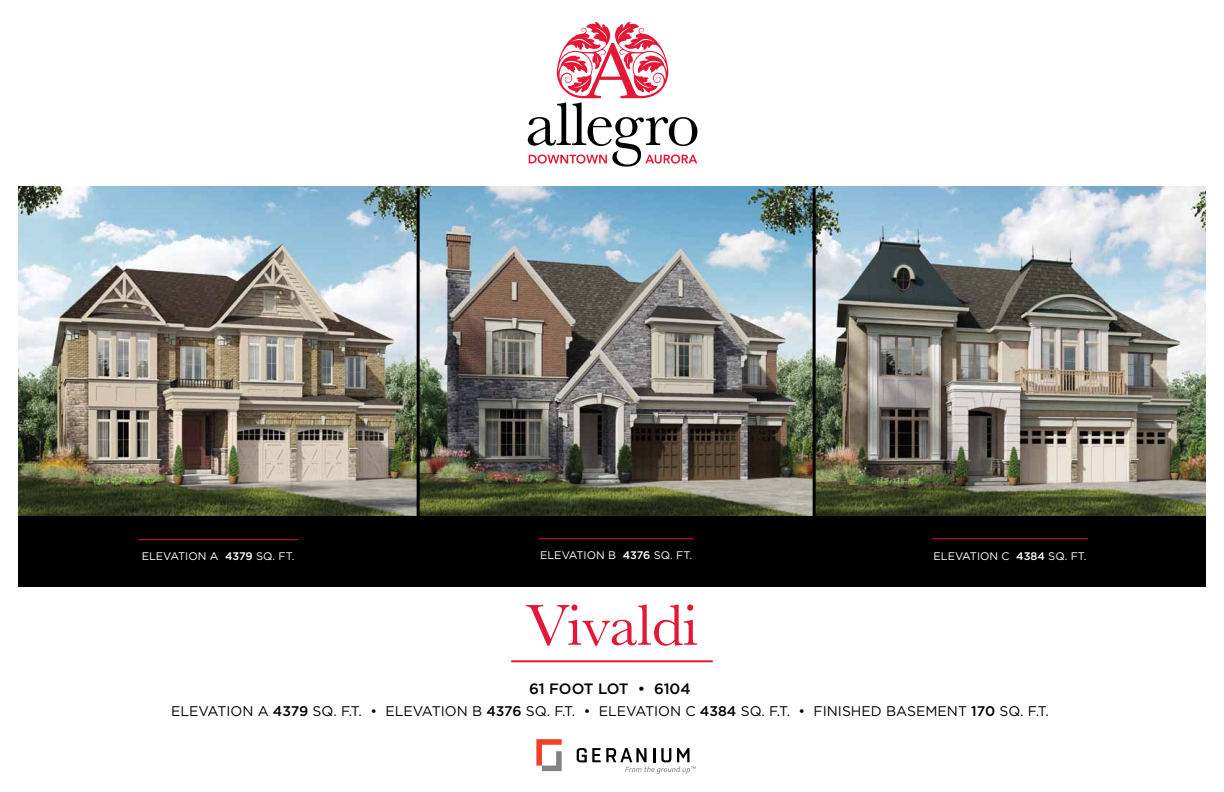
<style>
.page{position:relative;width:1224px;height:792px;background:#fff}
.page>*{position:absolute;margin:0;border:0;box-sizing:border-box;transform-origin:0 0}
.t1{font:60px "Baskerville";color:#e31837}
.t2{font:500 15px "Gotham HTF";letter-spacing:-.015em;color:#000}
.t3{font:14px "Gotham HTF";color:#000}
.t4{font:11px "Gotham HTF";color:#fff}
.s1{font-weight:500}
</style>
<div class="page">
<img style="left:18px;top:186px;width:796px;height:330px">
<img style="left:814px;top:186px;width:392px;height:330px">
<div style="left:18px;top:516px;width:1188px;height:70px;background:#000"></div>
<hr style="left:138px;top:539px;width:160px;height:1px;background:#e31837">
<hr style="left:538px;top:538px;width:156px;height:1px;background:#e31837">
<hr style="left:932px;top:538px;width:156px;height:1px;background:#e31837">
<hr style="left:511px;top:660px;width:202px;height:2px;background:#e31837">
<svg style="left:528px;top:22px;width:169px;height:145px"></svg>
<svg style="left:536px;top:739px;width:26px;height:32px"></svg>
<svg style="left:577px;top:748px;width:119px;height:26px"></svg>
<hr style="left:417px;top:188px;width:3px;height:338px;background:#000">
<hr style="left:813px;top:188px;width:3px;height:350px;background:#000">
<p class="t4" style="left:142px;top:550px;width:154px">ELEVATION A <span class="s1">4379</span> SQ. FT.</p>
<p class="t4" style="left:540px;top:549px;width:153px">ELEVATION B <span class="s1">4376</span> SQ. FT.</p>
<p class="t4" style="left:934px;top:550px;width:155px">ELEVATION C <span class="s1">4384</span> SQ. FT.</p>
<h1 class="t1" style="left:526px;top:587px;width:174px">Vivaldi</h1>
<p class="t2" style="left:529px;top:680px;width:163px">61 FOOT LOT • 6104</p>
<p class="t3" style="left:171px;top:703px;width:879px">ELEVATION A <span class="s1">4379</span> SQ. F.T. • ELEVATION B <span class="s1">4376</span> SQ. F.T. • ELEVATION C <span class="s1">4384</span> SQ. F.T. • FINISHED BASEMENT <span class="s1">170</span> SQ. F.T.</p>
</div>
